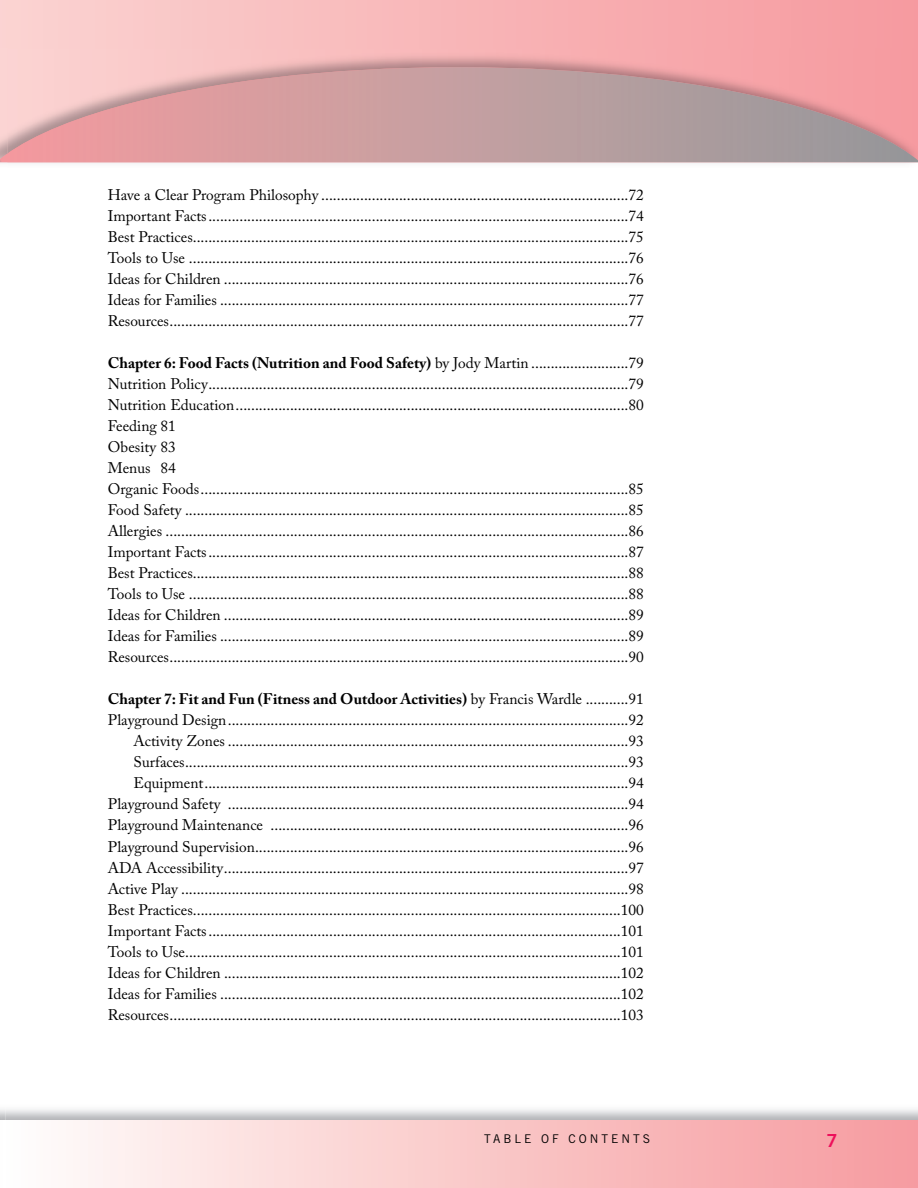
<style>
.page{position:relative;width:918px;height:1188px;background:#fff}
.page>*{position:absolute;margin:0;border:0;box-sizing:border-box;transform-origin:0 0}
.t1{font:18px "Trade Gothic Bold Two";color:#ed105b}
.t2{font:15.3px/21px "Adobe Caslon Pro";color:#000;text-align:justify}
.t3{font:12px "Trade Gothic";letter-spacing:.25em;color:#000}
.s1{font-weight:700}
</style>
<div class="page">
<div style="left:0;top:1120px;width:917px;height:67px;background:linear-gradient(to right,#fefdfb,#f69a9d)"></div>
<div style="left:0;top:0;width:917px;height:162px;background:linear-gradient(to right,#fbd3d1,#f6999f)"></div>
<img style="left:7px;top:49px;width:910px;height:114px">
<svg style="left:7px;top:67px;width:910px;height:95px;background:#cea0a2"></svg>
<img style="left:0;top:1107px;width:6px;height:13px">
<img style="left:0;top:1120px;width:6px;height:67px">
<img style="left:0;top:49px;width:7px;height:18px">
<svg style="left:0;top:67px;width:7px;height:96px"></svg>
<p class="t2" style="left:108px;top:186px;width:537px">Have a Clear Program Philosophy ...............................................................................72<br>Important Facts............................................................................................................74<br>Best Practices................................................................................................................75<br>Tools to Use .................................................................................................................76<br>Ideas for Children ........................................................................................................76<br>Ideas for Families .........................................................................................................77<br>Resources......................................................................................................................77</p>
<p class="t2" style="left:108px;top:354px;width:537px;text-align:left"><span class="s1">Chapter 6: Food Facts (Nutrition and Food Safety)</span> by Jody Martin .........................79<br>Nutrition Policy............................................................................................................79<br>Nutrition Education.....................................................................................................80<br>Feeding 81<br>Obesity 83<br>Menus 84<br>Organic Foods..............................................................................................................85<br>Food Safety ..................................................................................................................85<br>Allergies .......................................................................................................................86<br>Important Facts............................................................................................................87<br>Best Practices................................................................................................................88<br>Tools to Use .................................................................................................................88<br>Ideas for Children ........................................................................................................89<br>Ideas for Families .........................................................................................................89<br>Resources......................................................................................................................90</p>
<p class="t2" style="left:108px;top:690px;width:537px;text-align:right"><span class="s1">Chapter 7: Fit and Fun (Fitness and Outdoor Activities)</span> by Francis Wardle ...........91<br>Playground Design.......................................................................................................92<br>Activity Zones .......................................................................................................93<br>Surfaces..................................................................................................................93<br>Equipment.............................................................................................................94<br>Playground Safety .......................................................................................................94<br>Playground Maintenance ............................................................................................96<br>Playground Supervision................................................................................................96<br>ADA Accessibility........................................................................................................97<br>Active Play ...................................................................................................................98<br>Best Practices..............................................................................................................100<br>Important Facts..........................................................................................................101<br>Tools to Use................................................................................................................101<br>Ideas for Children ......................................................................................................102<br>Ideas for Families .......................................................................................................102<br>Resources....................................................................................................................103</p>
<p class="t3" style="left:484px;top:1134px;width:167px">TABLE OF CONTENTS</p>
<p class="t1" style="left:826px;top:1134px;width:12px">7</p>
</div>
